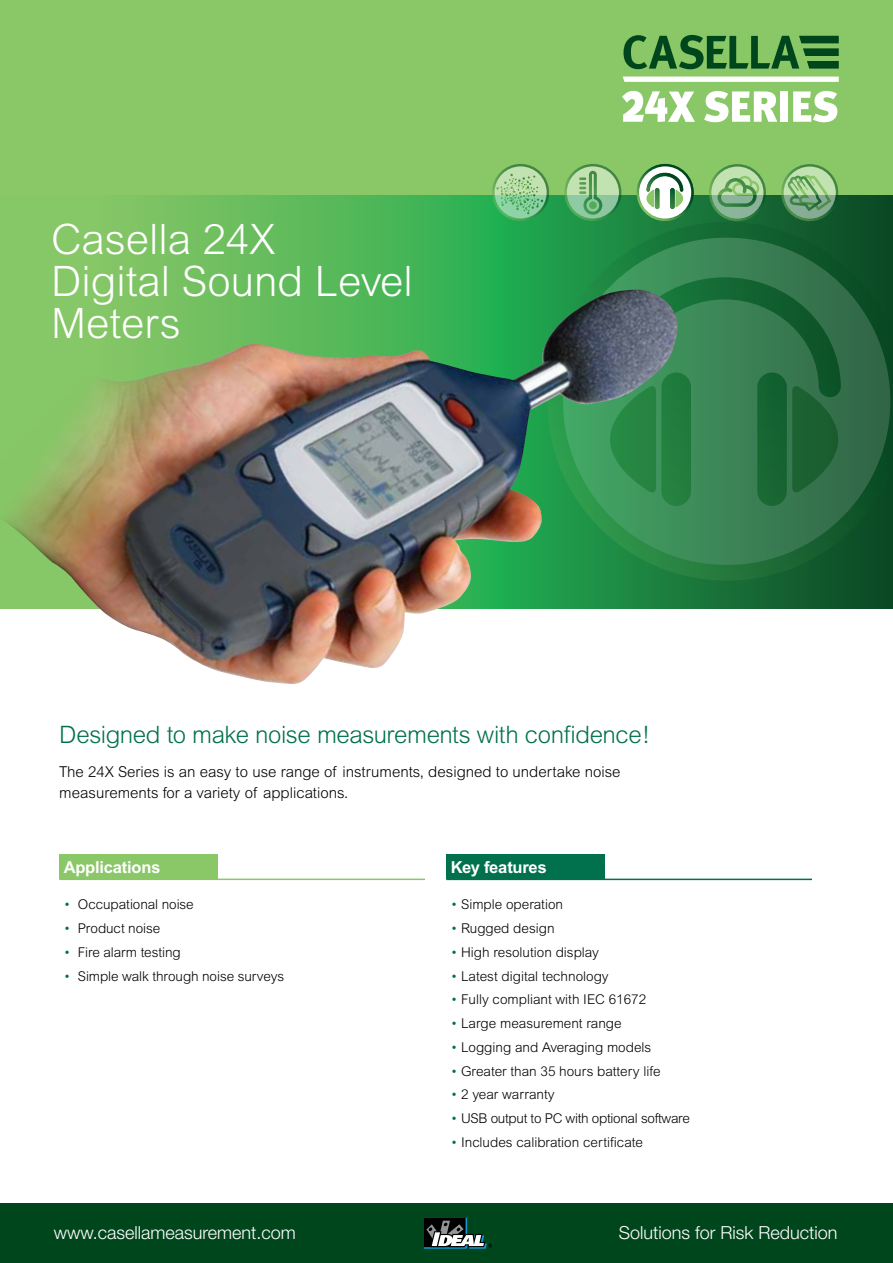
<style>
.page{position:relative;width:893px;height:1263px;background:#fff}
.page>*{position:absolute;margin:0;border:0;box-sizing:border-box;transform-origin:0 0}
.t1{font:300 42px/42px "Arial";color:#fff}
.t2{font:300 24px "Arial";letter-spacing:-.02em;color:#00714c}
.t3{font:300 18px "Helvetica Neue LT";color:#fff}
.t4{font:700 16.5px "Arial";letter-spacing:-.015em;color:#fff}
.t5{font:300 15px/21px "Arial";color:#000}
.t6{font:300 13.5px "Arial";color:#000}
.t7{font:300 13.5px "Arial";letter-spacing:-.02em;color:#000}
.s1{color:#00714c}
</style>
<div class="page">
<svg style="left:0;top:195px;width:893px;height:413px;background:#52ac55"></svg>
<div style="left:0;top:0;width:893px;height:195px;background:#89c767"></div>
<svg style="left:623px;top:35px;width:216px;height:34px"></svg>
<svg style="left:623px;top:77px;width:216px;height:5px"></svg>
<svg style="left:704px;top:91px;width:73px;height:31px"></svg>
<div style="left:780px;top:91px;width:8px;height:31px;background:#fff"></div>
<svg style="left:793px;top:91px;width:44px;height:31px"></svg>
<svg style="left:622px;top:91px;width:73px;height:31px"></svg>
<svg style="left:547px;top:222px;width:346px;height:359px;background:#136531"></svg>
<svg style="left:563px;top:238px;width:327px;height:327px;background:#377950"></svg>
<div style="left:661px;top:372px;width:30px;height:134px;background:#247e3f;border-radius:15px"></div>
<div style="left:757px;top:372px;width:30px;height:134px;background:#1a6734;border-radius:15px"></div>
<svg style="left:608px;top:277px;width:233px;height:214px;background:#2d7547"></svg>
<div style="left:59px;top:854px;width:159px;height:25px;background:#89c767"></div>
<hr style="left:59px;top:878px;width:366px;height:2px;background:#89c767">
<div style="left:446px;top:854px;width:159px;height:25px;background:#00714c"></div>
<hr style="left:446px;top:879px;width:366px;height:1px;background:#00714c">
<svg style="left:564px;top:164px;width:57px;height:57px"></svg>
<svg style="left:567px;top:166px;width:52px;height:52px"></svg>
<svg style="left:492px;top:164px;width:57px;height:57px"></svg>
<svg style="left:495px;top:166px;width:52px;height:52px"></svg>
<svg style="left:709px;top:164px;width:57px;height:57px"></svg>
<svg style="left:711px;top:167px;width:52px;height:52px"></svg>
<svg style="left:781px;top:164px;width:57px;height:57px"></svg>
<svg style="left:784px;top:167px;width:52px;height:52px"></svg>
<svg style="left:496px;top:174px;width:47px;height:40px;background:#94ce97"></svg>
<svg style="left:579px;top:171px;width:23px;height:44px"></svg>
<svg style="left:788px;top:175px;width:43px;height:36px;background:#88b783"></svg>
<svg style="left:718px;top:176px;width:41px;height:31px"></svg>
<svg style="left:637px;top:164px;width:57px;height:57px"></svg>
<div style="left:639px;top:166px;width:52px;height:52px;background:#fff;border-radius:50%"></div>
<hr style="left:655px;top:188px;width:4px;height:21px;background:#5fa153;border-radius:2px">
<div style="left:670px;top:188px;width:5px;height:21px;background:#387f41;border-radius:2px"></div>
<svg style="left:646px;top:173px;width:37px;height:34px"></svg>
<div style="left:0;top:1203px;width:893px;height:60px;background:#00461c"></div>
<svg style="left:424px;top:1218px;width:68px;height:31px"></svg>
<img style="left:0;top:290px;width:682px;height:394px">
<h1 class="t1" style="left:51px;top:218px;width:363px">Casella 24X<br>Digital Sound Level<br>Meters</h1>
<h2 class="t2" style="left:59px;top:721px;width:592px">Designed to make noise measurements with confidence!</h2>
<p class="t5" style="left:59px;top:761px;width:563px">The 24X Series is an easy to use range of instruments, designed to undertake noise measurements for a variety of applications.</p>
<p class="t4" style="left:64px;top:857px;width:98px">Applications</p>
<p class="t6" style="left:64px;top:897px;width:131px"><span class="s1">•</span> Occupational noise</p>
<p class="t6" style="left:64px;top:920px;width:98px"><span class="s1">•</span> Product noise</p>
<p class="t6" style="left:64px;top:944px;width:118px"><span class="s1">•</span> Fire alarm testing</p>
<p class="t6" style="left:64px;top:968px;width:222px"><span class="s1">•</span> Simple walk through noise surveys</p>
<p class="t4" style="left:451px;top:857px;width:97px">Key features</p>
<p class="t6" style="left:451px;top:897px;width:114px"><span class="s1">•</span> Simple operation</p>
<p class="t6" style="left:451px;top:920px;width:105px"><span class="s1">•</span> Rugged design</p>
<p class="t6" style="left:451px;top:944px;width:150px"><span class="s1">•</span> High resolution display</p>
<p class="t6" style="left:451px;top:968px;width:159px"><span class="s1">•</span> Latest digital technology</p>
<p class="t6" style="left:451px;top:992px;width:197px"><span class="s1">•</span> Fully compliant with IEC 61672</p>
<p class="t6" style="left:451px;top:1015px;width:172px"><span class="s1">•</span> Large measurement range</p>
<p class="t6" style="left:451px;top:1039px;width:202px"><span class="s1">•</span> Logging and Averaging models</p>
<p class="t6" style="left:451px;top:1063px;width:211px"><span class="s1">•</span> Greater than 35 hours battery life</p>
<p class="t6" style="left:451px;top:1087px;width:105px"><span class="s1">•</span> 2 year warranty</p>
<p class="t7" style="left:451px;top:1110px;width:241px"><span class="s1">•</span> USB output to PC with optional software</p>
<p class="t6" style="left:451px;top:1134px;width:194px"><span class="s1">•</span> Includes calibration certificate</p>
<h3 class="t3" style="left:54px;top:1221px;width:244px">www.casellameasurement.com</h3>
<h3 class="t3" style="left:619px;top:1221px;width:220px">Solutions for Risk Reduction</h3>
</div>
